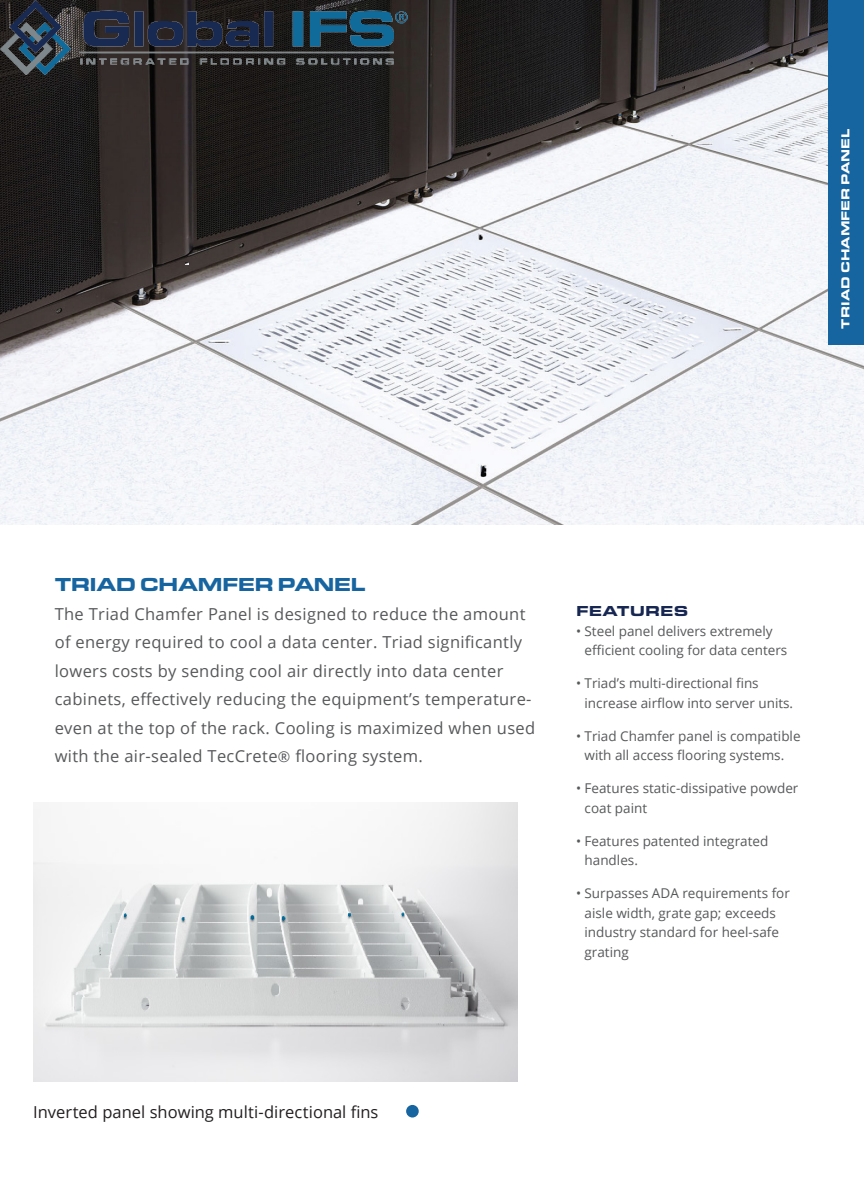
<style>
.page{position:relative;width:864px;height:1188px;background:#fff}
.page>*{position:absolute;margin:0;border:0;box-sizing:border-box;transform-origin:0 0}
.t1{font:900 19.5px "Eurostile Ext";letter-spacing:-.04em;color:#1765a0}
.t2{font:16.5px/28.5px "Open Sans";letter-spacing:.02em;color:#57585a}
.t3{font:16.5px "Open Sans";color:#231f20}
.t4{font:900 15px "Eurostile Ext";color:#172752}
.t5{font:13.5px/19.5px "Open Sans";color:#57585a}
.t6{font:900 12px "Eurostile Ext";color:#fff}
.s1{font-size:15px}
</style>
<div class="page">
<div style="left:406px;top:1105px;width:13px;height:13px;background:#1765a0;border-radius:50%"></div>
<img style="left:0;top:0;width:864px;height:524px">
<img style="left:33px;top:802px;width:484px;height:279px">
<div style="left:828px;top:0;width:36px;height:345px;background:#1765a0"></div>
<img style="left:0;top:0;width:408px;height:74px">
<p class="t6" style="left:837px;top:328px;width:201px;rotate:-90deg">TRIAD CHAMFER PANEL</p>
<p class="t1" style="left:55px;top:570px;width:312px">TRIAD CHAMFER PANEL</p>
<p class="t2" style="left:55px;top:599px;width:482px">The Triad Chamfer Panel is designed to reduce the amount of energy required to cool a data center. Triad significantly lowers costs by sending cool air directly into data center cabinets, effectively reducing the equipment’s temperature&shy;even at the top of the rack. Cooling is maximized when used with the air-sealed TecCrete<span class="s1">®</span> flooring system.</p>
<p class="t4" style="left:576px;top:600px;width:114px">FEATURES</p>
<p class="t5" style="left:585px;top:621px;width:204px;text-indent:-9px">• Steel panel delivers extremely efficient cooling for data centers</p>
<p class="t5" style="left:585px;top:673px;width:210px;text-indent:-9px">• Triad’s multi-directional fins increase airflow into server units.</p>
<p class="t5" style="left:576px;top:726px;width:226px;text-align:center">• Triad Chamfer panel is compatible with all access flooring systems.</p>
<p class="t5" style="left:585px;top:778px;width:215px;text-indent:-9px">• Features static-dissipative powder coat paint</p>
<p class="t5" style="left:585px;top:831px;width:185px;text-indent:-9px">• Features patented integrated handles.</p>
<p class="t5" style="left:585px;top:883px;width:207px;text-indent:-9px">• Surpasses ADA requirements for aisle width, grate gap; exceeds industry standard for heel-safe grating</p>
<p class="t3" style="left:33px;top:1100px;width:347px">Inverted panel showing multi-directional fins</p>
</div>
